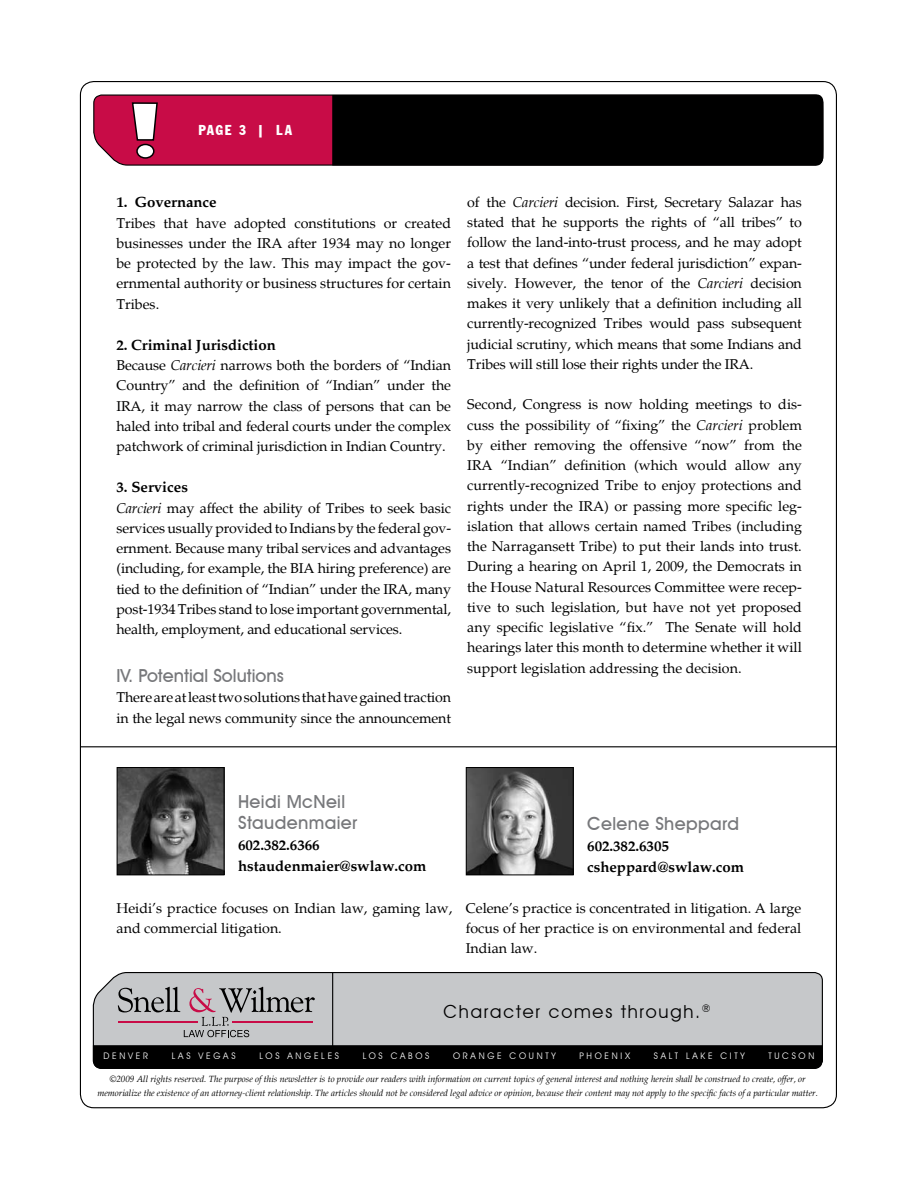
<style>
.page{position:relative;width:918px;height:1188px;background:#fff}
.page>*{position:absolute;margin:0;border:0;box-sizing:border-box;transform-origin:0 0}
.t1{font:500 18px/21px "Avant Garde IT Cby BT";letter-spacing:.02em;color:#77787b}
.t2{font:18px "Avant Garde IT Cby BT";letter-spacing:.1em;color:#000}
.t3{font:500 18px "Avant Garde IT Cby BT";color:#77787b}
.t4{font:700 15px/21px "Palatino";letter-spacing:-.005em;color:#000}
.t5{font:15px "Franklin Cond Gothic";letter-spacing:.105em;color:#fff}
.t6{font:14.25px/20.2px "Palatino";letter-spacing:-.01em;color:#000;text-align:justify}
.t7{font:italic 9px/13.5px "Palatino";color:#000;text-align:center}
.t8{font:9px "Avant Garde IT Cby BT";letter-spacing:.3em;color:#fff}
.s1{font-style:italic}
</style>
<div class="page">
<div style="left:92px;top:972px;width:731px;height:73px;background:#c6c8ca"></div>
<div style="left:92px;top:1045px;width:731px;height:24px;background:#000"></div>
<hr style="left:332px;top:972px;width:1px;height:74px;background:#000">
<svg style="left:118px;top:987px;width:197px;height:50px;background:#aea6ab"></svg>
<svg style="left:93px;top:94px;width:239px;height:72px;background:#c2144b"></svg>
<div style="left:332px;top:94px;width:492px;height:72px;background:#000"></div>
<svg style="left:131px;top:102px;width:28px;height:40px"></svg>
<div style="left:137px;top:144px;width:17px;height:14px;background:#fff;border-radius:50%"></div>
<div style="left:136px;top:144px;width:19px;height:15px;border:2px solid #000;border-radius:50%"></div>
<img style="left:119px;top:769px;width:104px;height:104px">
<div style="left:117px;top:767px;width:108px;height:108px;border:1px solid #000"></div>
<hr style="left:81px;top:746px;width:756px;height:1px;background:#000">
<img style="left:468px;top:769px;width:104px;height:104px">
<div style="left:466px;top:767px;width:108px;height:108px;border:1px solid #000"></div>
<p class="t5" style="left:198px;top:121px;width:95px">PAGE 3 | LA</p>
<p class="t4" style="left:116px;top:192px;width:102px">1. Governance</p>
<p class="t6" style="left:116px;top:213px;width:336px">Tribes that have adopted constitutions or created businesses under the IRA after 1934 may no longer be protected by the law. This may impact the gov&shy;ernmental authority or business structures for certain Tribes.</p>
<p class="t4" style="left:116px;top:334px;width:161px">2. Criminal Jurisdiction</p>
<p class="t6" style="left:116px;top:356px;width:336px">Because <span class="s1">Carcieri</span> narrows both the borders of “Indian Country” and the definition of “Indian” under the IRA, it may narrow the class of persons that can be haled into tribal and federal courts under the complex patchwork of criminal jurisdiction in Indian Country.</p>
<p class="t4" style="left:116px;top:477px;width:73px">3. Services</p>
<p class="t6" style="left:116px;top:498px;width:336px"><span class="s1">Carcieri</span> may affect the ability of Tribes to seek basic services usually provided to Indians by the federal gov&shy;ernment. Because many tribal services and advantages (including, for example, the BIA hiring preference) are tied to the definition of “Indian” under the IRA, many post-1934 Tribes stand to lose important governmental, health, employment, and educational services.</p>
<p class="t3" style="left:116px;top:665px;width:169px">IV. Potential Solutions</p>
<p class="t6" style="left:116px;top:688px;width:336px">There are at least two solutions that have gained traction in the legal news community since the announcement</p>
<p class="t6" style="left:467px;top:192px;width:336px">of the <span class="s1">Carcieri</span> decision. First, Secretary Salazar has stated that he supports the rights of “all tribes” to follow the land-into-trust process, and he may adopt a test that defines “under federal jurisdiction” expan&shy;sively. However, the tenor of the <span class="s1">Carcieri</span> decision makes it very unlikely that a definition including all currently-recognized Tribes would pass subsequent judicial scrutiny, which means that some Indians and Tribes will still lose their rights under the IRA.</p>
<p class="t6" style="left:467px;top:395px;width:336px">Second, Congress is now holding meetings to dis&shy;cuss the possibility of “fixing” the <span class="s1">Carcieri</span> problem by either removing the offensive “now” from the IRA “Indian” definition (which would allow any currently-recognized Tribe to enjoy protections and rights under the IRA) or passing more specific leg&shy;islation that allows certain named Tribes (including the Narragansett Tribe) to put their lands into trust.<br>During a hearing on April 1, 2009, the Democrats in the House Natural Resources Committee were recep&shy;tive to such legislation, but have not yet proposed any specific legislative “fix.” The Senate will hold hearings later this month to determine whether it will support legislation addressing the decision.</p>
<p class="t1" style="left:238px;top:791px;width:121px">Heidi McNeil<br>Staudenmaier</p>
<p class="t4" style="left:238px;top:835px;width:190px">602.382.6366 hstaudenmaier@swlaw.com</p>
<p class="t6" style="left:117px;top:898px;width:337px">Heidi’s practice focuses on Indian law, gaming law, and commercial litigation.</p>
<p class="t1" style="left:587px;top:813px;width:153px">Celene Sheppard</p>
<p class="t4" style="left:587px;top:835px;width:158px">602.382.6305 csheppard@swlaw.com</p>
<p class="t6" style="left:466px;top:898px;width:337px">Celene’s practice is concentrated in litigation. A large focus of her practice is on environmental and federal Indian law.</p>
<p class="t2" style="left:444px;top:1000px;width:269px">Character comes through.<sup>®</sup></p>
<p class="t8" style="left:104px;top:1050px;width:46px">DENVER</p>
<p class="t8" style="left:172px;top:1050px;width:66px">LAS VEGAS</p>
<p class="t8" style="left:259px;top:1050px;width:45px">Los Angeles</p>
<p class="t8" style="left:363px;top:1050px;width:68px">Los Cabos</p>
<p class="t8" style="left:453px;top:1050px;width:104px">ORANGE COUNTY</p>
<p class="t8" style="left:579px;top:1050px;width:52px">PHOENIX</p>
<p class="t8" style="left:654px;top:1050px;width:92px">SALT LAKE CITY</p>
<p class="t8" style="left:768px;top:1050px;width:47px">TUCSON</p>
<p class="t7" style="left:97px;top:1072px;width:722px">©2009 All rights reserved. The purpose of this newsletter is to provide our readers with information on current topics of general interest and nothing herein shall be construed to create, offer, or memorialize the existence of an attorney-client relationship. The articles should not be considered legal advice or opinion, because their content may not apply to the specific facts of a particular matter.</p>
</div>
